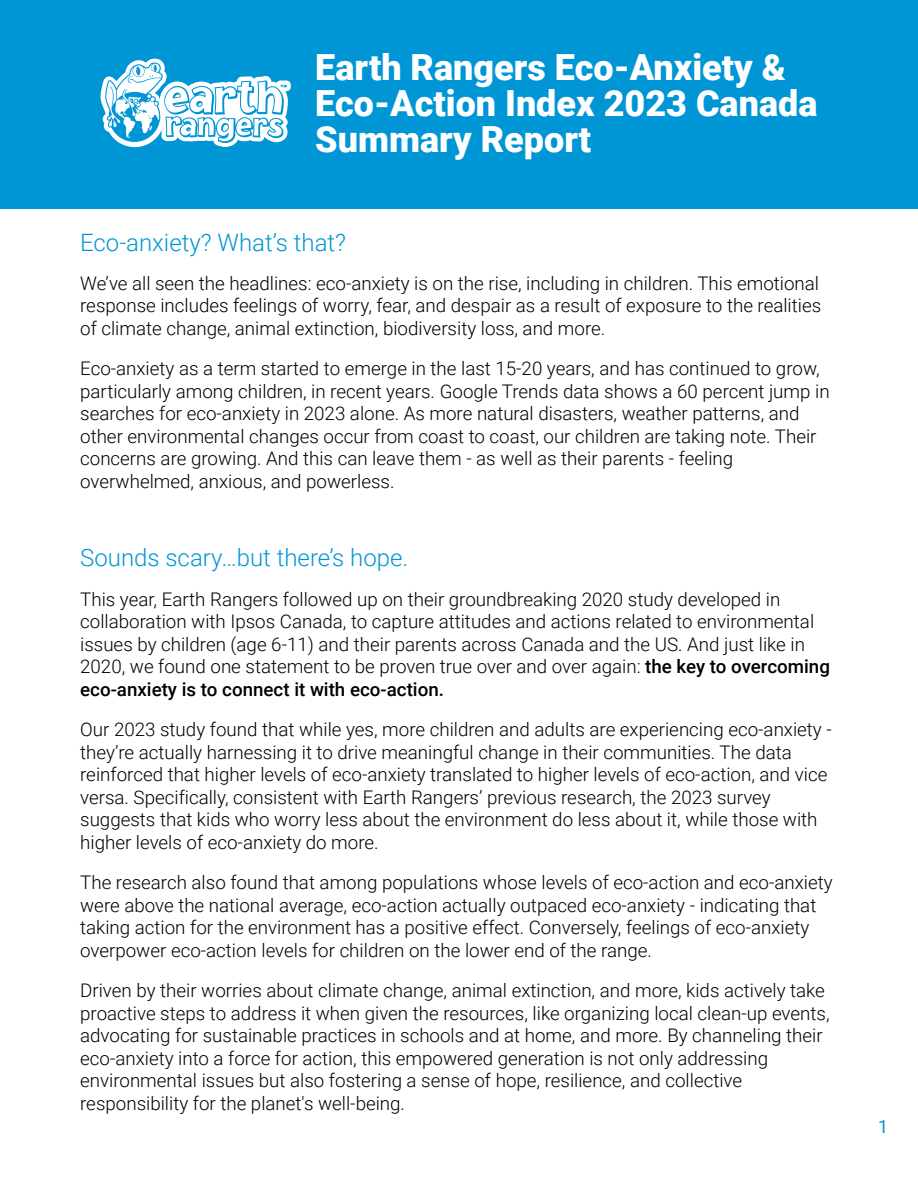
<style>
.page{position:relative;width:918px;height:1188px;background:#fff}
.page>*{position:absolute;margin:0;border:0;box-sizing:border-box;transform-origin:0 0}
.t1{font:900 36px/36px "Roboto";color:#fff}
.t2{font:300 24px "Roboto";color:#0096d6}
.t3{font:300 18.75px/22.5px "Roboto";color:#000}
.t4{font:18px "Roboto";color:#0096d6}
.s1{font-weight:500}
</style>
<div class="page">
<div style="left:0;top:0;width:918px;height:208px;background:#0096d6"></div>
<svg style="left:101px;top:59px;width:190px;height:88px"></svg>
<h1 class="t1" style="left:315px;top:48px;width:504px">Earth Rangers Eco-Anxiety &amp;<br>Eco-Action Index 2023 Canada<br>Summary Report</h1>
<p class="t2" style="left:80px;top:225px;width:267px">Eco-anxiety? What’s that?</p>
<p class="t3" style="left:80px;top:271px;width:743px;text-align:justify">We’ve all seen the headlines: eco-anxiety is on the rise, including in children. This emotional response includes feelings of worry, fear, and despair as a result of exposure to the realities of climate change, animal extinction, biodiversity loss, and more.</p>
<p class="t3" style="left:80px;top:357px;width:751px">Eco-anxiety as a term started to emerge in the last 15-20 years, and has continued to grow, particularly among children, in recent years. Google Trends data shows a 60 percent jump in searches for eco-anxiety in 2023 alone. As more natural disasters, weather patterns, and other environmental changes occur from coast to coast, our children are taking note. Their concerns are growing. And this can leave them - as well as their parents - feeling overwhelmed, anxious, and powerless.</p>
<p class="t2" style="left:80px;top:541px;width:330px">Sounds scary…but there’s hope.</p>
<p class="t3" style="left:80px;top:587px;width:751px">This year, Earth Rangers followed up on their groundbreaking 2020 study developed in collaboration with Ipsos Canada, to capture attitudes and actions related to environmental issues by children (age 6-11) and their parents across Canada and the US. And just like in 2020, we found one statement to be proven true over and over again: <span class="s1">the key to overcoming eco-anxiety is to connect it with eco-action.</span></p>
<p class="t3" style="left:80px;top:718px;width:753px">Our 2023 study found that while yes, more children and adults are experiencing eco-anxiety - they’re actually harnessing it to drive meaningful change in their communities. The data reinforced that higher levels of eco-anxiety translated to higher levels of eco-action, and vice versa. Specifically, consistent with Earth Rangers’ previous research, the 2023 survey suggests that kids who worry less about the environment do less about it, while those with higher levels of eco-anxiety do more.</p>
<p class="t3" style="left:80px;top:871px;width:754px">The research also found that among populations whose levels of eco-action and eco-anxiety were above the national average, eco-action actually outpaced eco-anxiety - indicating that taking action for the environment has a positive effect. Conversely, feelings of eco-anxiety overpower eco-action levels for children on the lower end of the range.</p>
<p class="t3" style="left:80px;top:979px;width:751px">Driven by their worries about climate change, animal extinction, and more, kids actively take proactive steps to address it when given the resources, like organizing local clean-up events, advocating for sustainable practices in schools and at home, and more. By channeling their eco-anxiety into a force for action, this empowered generation is not only addressing environmental issues but also fostering a sense of hope, resilience, and collective responsibility for the planet's well-being.</p>
<p class="t4" style="left:878px;top:1114px;width:12px">1</p>
</div>
